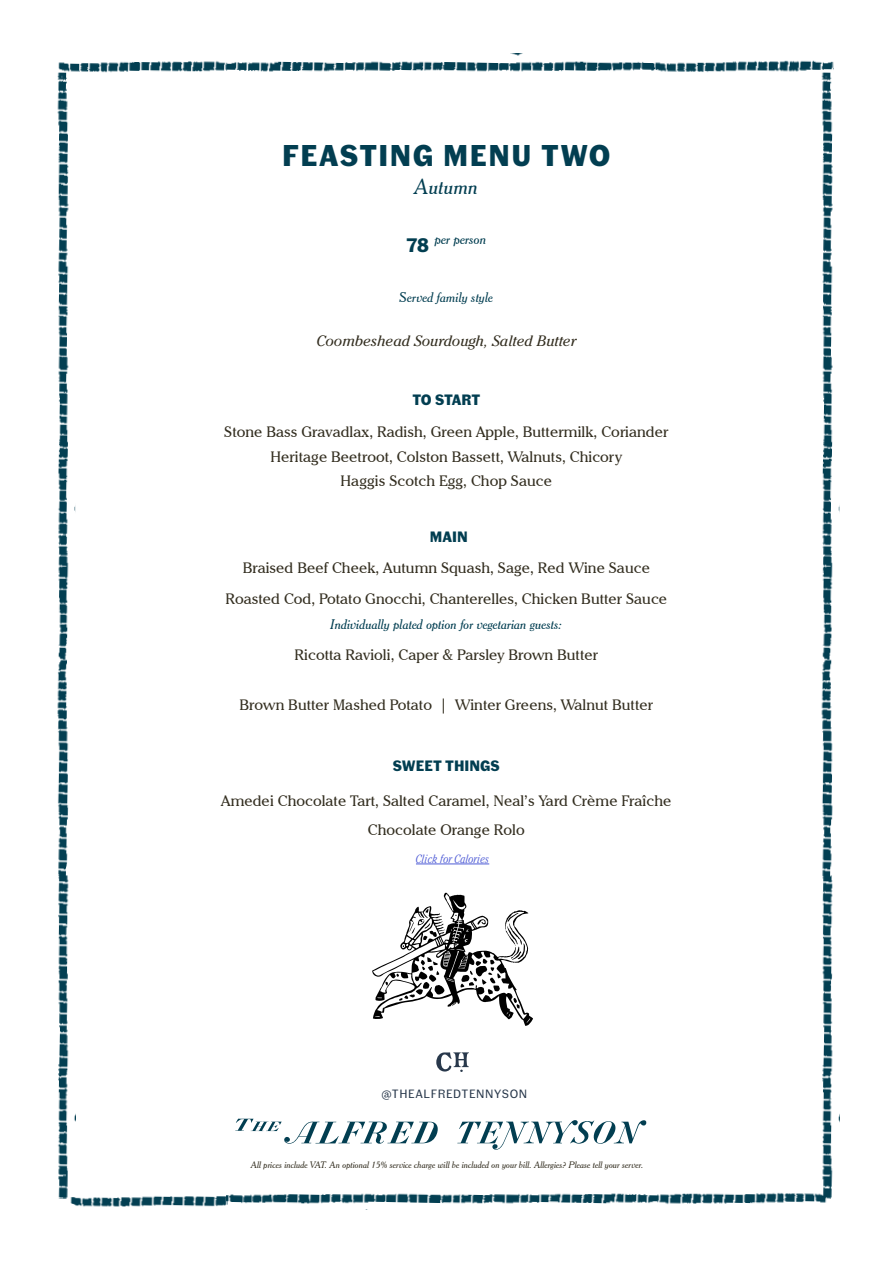
<style>
.page{position:relative;width:893px;height:1263px;background:#fff}
.page>*{position:absolute;margin:0;border:0;box-sizing:border-box;transform-origin:0 0}
.t1{font:700 30px "Fann Grotesque Trial";letter-spacing:.05em;color:#023e51}
.t2{font:italic 21px "Cheltenham BT";color:#023e51}
.t3{font:15px/24.9px "Cheltenham IT Cby BT";color:#332e20;text-align:center}
.t4{font:italic 15px "Cheltenham Std";color:#332e20}
.t5{font:700 15px "Fann Grotesque";color:#023e51}
.t6{font:italic 13.95px "Cheltenham BT";color:#023e51}
.t7{font:italic 13.5px "Cheltenham BT";color:#023e51}
.t8{font:12px "Fann Grotesque";letter-spacing:.05em;color:#28384b}
.t9{font:italic 300 condensed 12px "Cheltenham Std";color:#4f5cd6}
.t10{font:italic 9.15px "Cheltenham BT";color:#332e20}
.s1{font-family:"Fann Grotesque";font-weight:700;font-style:normal;font-size:19.5px}
</style>
<div class="page">
<img style="left:57px;top:75px;width:18px;height:580px">
<img style="left:57px;top:655px;width:18px;height:544px">
<img style="left:821px;top:75px;width:18px;height:580px">
<img style="left:821px;top:655px;width:18px;height:543px">
<img style="left:57px;top:53px;width:593px;height:22px">
<img style="left:650px;top:60px;width:183px;height:15px">
<img style="left:66px;top:1188px;width:763px;height:19px">
<svg style="left:235px;top:1119px;width:412px;height:31px"></svg>
<svg style="left:372px;top:892px;width:161px;height:134px"></svg>
<svg style="left:436px;top:1052px;width:33px;height:20px"></svg>
<hr style="left:416px;top:864px;width:73px;height:1px;background:#4f5cd6">
<h1 class="t1" style="left:282px;top:142px;width:330px">FEASTING MENU TWO</h1>
<h2 class="t2" style="left:414px;top:174px;width:65px">Autumn</h2>
<p class="t6" style="left:406px;top:231px;width:82px"><span class="s1">78</span> per person</p>
<p class="t7" style="left:399px;top:289px;width:95px">Served family style</p>
<p class="t4" style="left:317px;top:332px;width:261px">Coombeshead Sourdough, Salted Butter</p>
<p class="t5" style="left:412px;top:391px;width:69px">TO START</p>
<p class="t3" style="left:224px;top:419px;width:446px">Stone Bass Gravadlax, Radish, Green Apple, Buttermilk, Coriander<br>Heritage Beetroot, Colston Bassett, Walnuts, Chicory<br>Haggis Scotch Egg, Chop Sauce</p>
<p class="t5" style="left:430px;top:528px;width:39px">MAIN</p>
<p class="t3" style="left:225px;top:552px;width:443px;line-height:30.9px">Braised Beef Cheek, Autumn Squash, Sage, Red Wine Sauce<br>Roasted Cod, Potato Gnocchi, Chanterelles, Chicken Butter Sauce</p>
<p class="t7" style="left:330px;top:616px;width:233px">Individually plated option for vegetarian guests:</p>
<p class="t3" style="left:295px;top:642px;width:305px">Ricotta Ravioli, Caper &amp; Parsley Brown Butter</p>
<p class="t3" style="left:240px;top:691px;width:415px">Brown Butter Mashed Potato | Winter Greens, Walnut Butter</p>
<p class="t5" style="left:393px;top:757px;width:109px">SWEET THINGS</p>
<p class="t3" style="left:221px;top:786px;width:452px;line-height:29.1px">Amedei Chocolate Tart, Salted Caramel, Neal’s Yard Crème Fraîche<br>Chocolate Orange Rolo</p>
<p class="t9" style="left:416px;top:852px;width:75px">Click for Calories</p>
<p class="t8" style="left:381px;top:1086px;width:148px">@THEALFREDTENNYSON</p>
<p class="t10" style="left:251px;top:1159px;width:394px">All prices include VAT. An optional 15% service charge will be included on your bill. Allergies? Please tell your server.</p>
</div>
